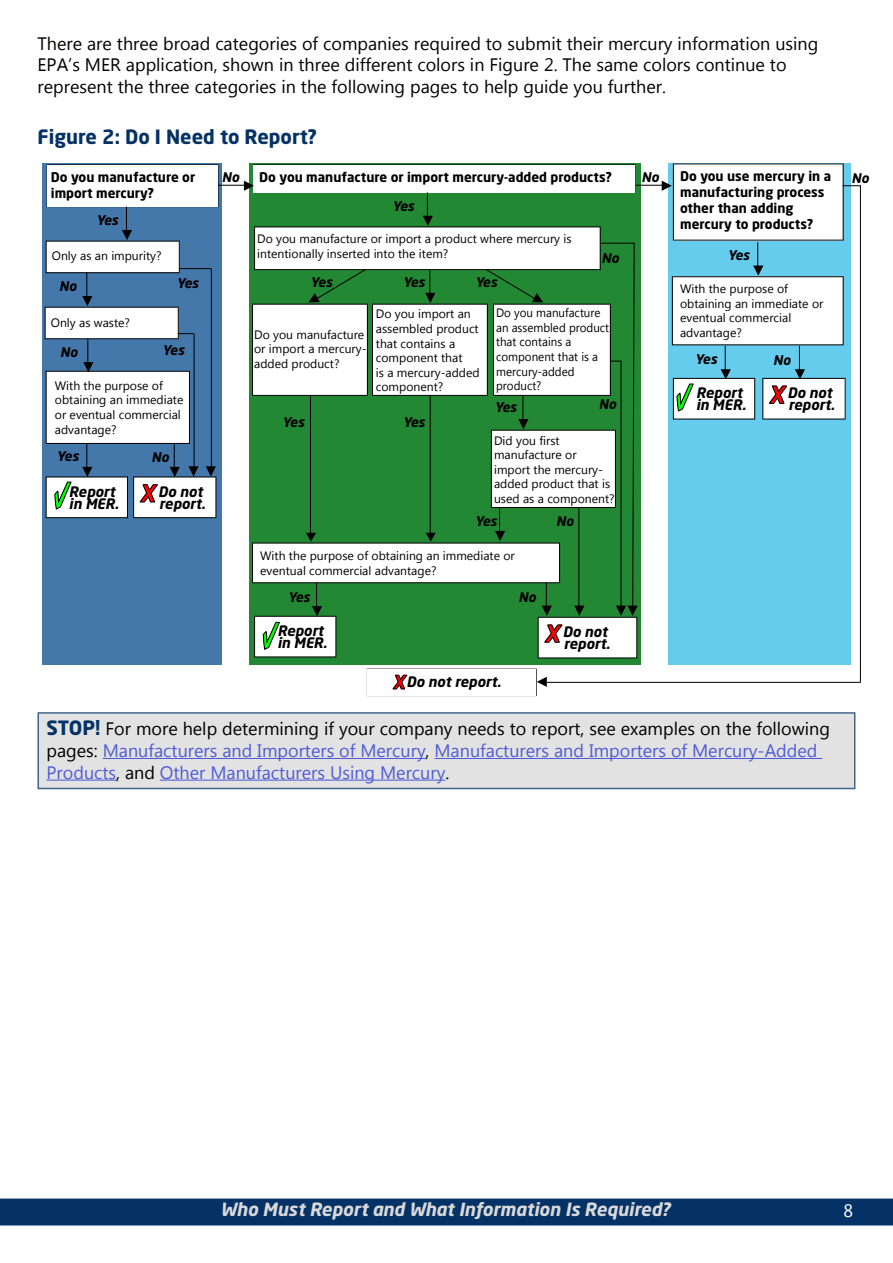
<style>
.page{position:relative;width:893px;height:1263px;background:#fff}
.page>*{position:absolute;margin:0;border:0;box-sizing:border-box;transform-origin:0 0}
.t1{font:700 19.5px "Neo Sans Std";color:#043166}
.t2{font:18px/21.6px "Myanmar Text";color:#040000}
.t3{font:18px/21.6px "Myanmar Text";color:#4f5cd6}
.t4{font:italic 700 18px "Neo Sans Std";color:#d9d9d9}
.t5{font:18px "Myanmar Text";color:#fff}
.t6{font:italic 700 14.25px/12.1px "Neo Sans Std";color:#000;text-align:right}
.t7{font:700 13.2px/15.9px "Neo Sans Std";color:#000}
.t8{font:italic 700 13.2px "Neo Sans Std";color:#000}
.t9{font:12.15px/14.7px "Myanmar Text";color:#000}
.t10{font:12.15px/14.7px "Myanmar Text";color:#000;scale:.95 1}
.t11{font:italic 700 11.25px/12.1px "Neo Sans Std";color:#000;text-align:center}
.s1{font-size:23.4px;color:#f00}
.s2{font-size:18.6px;color:#f00}
.s3{font-family:"Neo Sans Std";font-weight:700;font-size:19.5px;color:#043166}
.s4{color:#000}
</style>
<div class="page">
<div style="left:0;top:1198px;width:893px;height:27px;background:#043166"></div>
<div style="left:42px;top:164px;width:180px;height:500px;background:#47a"></div>
<div style="left:668px;top:164px;width:183px;height:500px;background:#6ce"></div>
<div style="left:38px;top:712px;width:817px;height:77px;background:#e2e2e2"></div>
<hr style="left:160px;top:779px;width:285px;height:2px;background:#4f5cd6">
<hr style="left:46px;top:779px;width:70px;height:2px;background:#4f5cd6">
<hr style="left:434px;top:758px;width:388px;height:1px;background:#4f5cd6">
<hr style="left:103px;top:758px;width:323px;height:1px;background:#4f5cd6">
<hr style="left:860px;top:185px;width:1px;height:497px;background:#000">
<hr style="left:547px;top:682px;width:313px;height:1px;background:#000">
<hr style="left:218px;top:185px;width:31px;height:1px;background:#000">
<svg style="left:45px;top:164px;width:173px;height:355px"></svg>
<svg style="left:662px;top:164px;width:198px;height:268px"></svg>
<hr style="left:636px;top:185px;width:31px;height:1px;background:#000">
<svg style="left:244px;top:164px;width:394px;height:532px"></svg>
<p class="t2" style="left:38px;top:33px;width:782px">There are three broad categories of companies required to submit their mercury information using<br>EPA’s MER application, shown in three different colors in Figure 2. The same colors continue to represent the three categories in the following pages to help guide you further.</p>
<p class="t1" style="left:38px;top:124px;width:281px">Figure 2: Do I Need to Report?</p>
<p class="t7" style="left:51px;top:169px;width:146px">Do you manufacture or import mercury?</p>
<p class="t8" style="left:97px;top:211px;width:23px">Yes</p>
<p class="t7" style="left:680px;top:168px;width:153px">Do you use mercury in a manufacturing process other than adding mercury to products?</p>
<p class="t7" style="left:259px;top:169px;width:354px">Do you manufacture or import mercury-added products?</p>
<p class="t8" style="left:641px;top:169px;width:19px">No</p>
<p class="t8" style="left:222px;top:169px;width:19px">No</p>
<p class="t8" style="left:392px;top:197px;width:23px">Yes</p>
<p class="t9" style="left:52px;top:248px;width:111px">Only as an impurity?</p>
<p class="t8" style="left:59px;top:278px;width:19px">No</p>
<p class="t8" style="left:177px;top:275px;width:23px">Yes</p>
<p class="t9" style="left:51px;top:315px;width:81px">Only as waste?</p>
<p class="t8" style="left:60px;top:344px;width:19px">No</p>
<p class="t8" style="left:163px;top:342px;width:23px">Yes</p>
<p class="t9" style="left:55px;top:378px;width:130px">With the purpose of obtaining an immediate or eventual commercial advantage?</p>
<p class="t8" style="left:57px;top:447px;width:23px">Yes</p>
<p class="t6" style="left:139px;top:485px;width:68px"><span class="s1">X</span> Do not report.</p>
<p class="t8" style="left:152px;top:448px;width:19px">No</p>
<p class="t6" style="left:69px;top:485px;width:51px;text-align:left">Report in MER.</p>
<p class="t9" style="left:257px;top:232px;width:316px">Do you manufacture or import a product where mercury is intentionally inserted into the item?</p>
<p class="t8" style="left:311px;top:273px;width:23px">Yes</p>
<p class="t8" style="left:403px;top:273px;width:23px">Yes</p>
<p class="t8" style="left:475px;top:273px;width:23px">Yes</p>
<p class="t8" style="left:602px;top:249px;width:19px">No</p>
<p class="t9" style="left:376px;top:307px;width:105px">Do you import an assembled product that contains a component that<br>is a mercury-added component?</p>
<p class="t8" style="left:403px;top:414px;width:23px">Yes</p>
<p class="t9" style="left:254px;top:327px;width:114px">Do you manufacture or import a mercury&shy;added product?</p>
<p class="t11" style="left:415px;top:317px;width:26px">and/ or</p>
<p class="t8" style="left:283px;top:414px;width:23px">Yes</p>
<p class="t10" style="left:496px;top:305px;width:121px">Do you manufacture an assembled product that contains a component that is a mercury-added product?</p>
<p class="t8" style="left:495px;top:398px;width:23px">Yes</p>
<p class="t8" style="left:599px;top:395px;width:19px">No</p>
<p class="t9" style="left:494px;top:433px;width:122px">Did you first manufacture or import the mercury&shy;added product that is used as a component?</p>
<p class="t8" style="left:475px;top:512px;width:23px">Yes</p>
<p class="t8" style="left:556px;top:512px;width:19px">No</p>
<p class="t9" style="left:260px;top:549px;width:256px">With the purpose of obtaining an immediate or eventual commercial advantage?</p>
<p class="t8" style="left:288px;top:589px;width:23px">Yes</p>
<p class="t8" style="left:518px;top:589px;width:19px">No</p>
<p class="t6" style="left:277px;top:624px;width:51px;text-align:left">Report in MER.</p>
<p class="t6" style="left:544px;top:625px;width:68px"><span class="s1">X</span> Do not report.</p>
<p class="t8" style="left:728px;top:247px;width:23px">Yes</p>
<p class="t9" style="left:680px;top:281px;width:145px">With the purpose of obtaining an immediate or eventual commercial advantage?</p>
<p class="t8" style="left:695px;top:351px;width:23px">Yes</p>
<p class="t8" style="left:773px;top:351px;width:19px">No</p>
<p class="t6" style="left:696px;top:386px;width:51px;text-align:left">Report in MER.</p>
<p class="t6" style="left:768px;top:386px;width:68px"><span class="s1">X</span> Do not report.</p>
<p class="t6" style="left:392px;top:675px;width:110px"><span class="s2">X</span>Do not report.</p>
<p class="t3" style="left:46px;top:718px;width:785px"><span class="s3">STOP!</span> <span class="s4">For more help determining if your company needs to report, see examples on the following pages:</span> Manufacturers and Importers of Mercury<span class="s4">,</span> Manufacturers and Importers of Mercury-Added<br>Products<span class="s4">, and</span> Other Manufacturers Using Mercury<span class="s4">.</span></p>
<p class="t8" style="left:851px;top:170px;width:19px">No</p>
<h2 class="t4" style="left:220px;top:1198px;width:452px">Who Must Report and What Information Is Required?</h2>
<h2 class="t5" style="left:843px;top:1200px;width:11px">8</h2>
</div>
